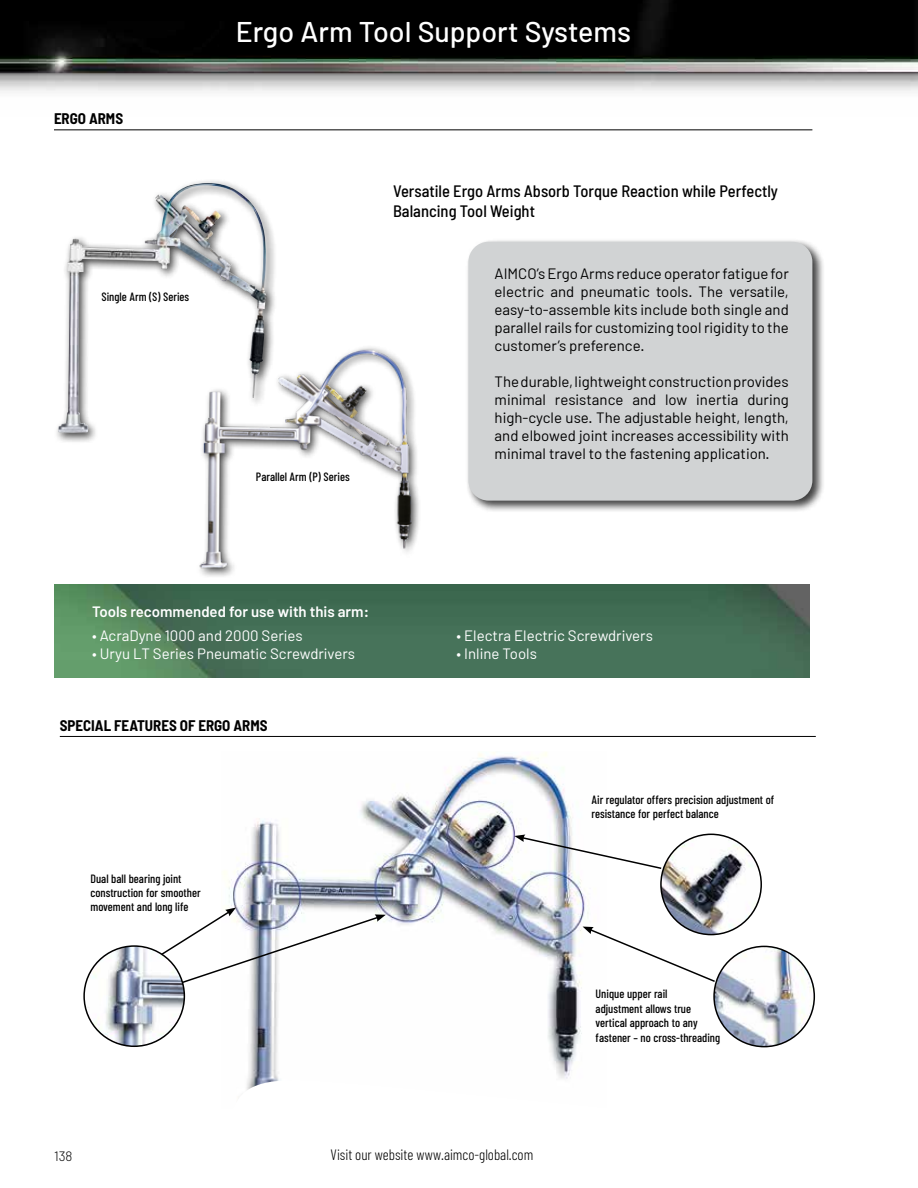
<style>
.page{position:relative;width:918px;height:1188px;background:#fff}
.page>*{position:absolute;margin:0;border:0;box-sizing:border-box;transform-origin:0 0}
.t1{font:500 28.5px "Barlow";color:#fff}
.t2{font:500 semi-condensed 16.5px/19.8px "Barlow";color:#000}
.t3{font:15px/18px "Barlow";color:#000;text-align:justify}
.t4{font:15px "Barlow";color:#fff}
.t5{font:300 15px "Barlow Condensed";color:#000}
.t6{font:600 15px "Barlow";color:#fff}
.t7{font:700 semi-condensed 15px "Barlow";color:#000}
.t8{font:300 13.5px "Barlow";color:#000}
.t9{font:500 12px/14.4px "Barlow Condensed";color:#000}
</style>
<div class="page">
<img style="left:0;top:0;width:918px;height:91px">
<div style="left:54px;top:178px;width:223px;height:266px;background:#000;opacity:.75"></div>
<img style="left:58px;top:185px;width:209px;height:248px">
<img style="left:193px;top:339px;width:226px;height:237px">
<img style="left:54px;top:585px;width:756px;height:93px">
<div style="left:465px;top:239px;width:360px;height:274px;background:#000;opacity:.75"></div>
<div style="left:468px;top:242px;width:344px;height:259px;background:#d1d3d4;border-radius:20px"></div>
<img style="left:223px;top:752px;width:369px;height:338px">
<svg style="left:514px;top:835px;width:149px;height:35px"></svg>
<svg style="left:583px;top:927px;width:134px;height:56px"></svg>
<svg style="left:141px;top:908px;width:245px;height:76px"></svg>
<img style="left:661px;top:834px;width:100px;height:101px;border-radius:50px">
<div style="left:660px;top:834px;width:102px;height:101px;border:2px solid #000;border-radius:50%"></div>
<img style="left:714px;top:946px;width:100px;height:101px;border-radius:50px">
<div style="left:713px;top:946px;width:102px;height:101px;border:2px solid #000;border-radius:50%"></div>
<img style="left:84px;top:946px;width:100px;height:100px;border-radius:50px">
<div style="left:83px;top:945px;width:102px;height:102px;border:2px solid #000;border-radius:50%"></div>
<hr style="left:60px;top:736px;width:756px;height:1px;background:#000">
<hr style="left:54px;top:129px;width:758px;height:1px;background:#000">
<p class="t7" style="left:54px;top:109px;width:71px">ERGO ARMS</p>
<p class="t9" style="left:102px;top:290px;width:89px">Single Arm (S) Series</p>
<h1 class="t1" style="left:236px;top:14px;width:397px">Ergo Arm Tool Support Systems</h1>
<p class="t2" style="left:393px;top:181px;width:386px">Versatile Ergo Arms Absorb Torque Reaction while Perfectly<br>Balancing Tool Weight</p>
<p class="t9" style="left:256px;top:469px;width:95px">Parallel Arm (P) Series</p>
<p class="t3" style="left:495px;top:265px;width:296px">AIMCO’s Ergo Arms reduce operator fatigue for electric and pneumatic tools. The versatile, easy-to-assemble kits include both single and parallel rails for customizing tool rigidity to the customer’s preference.</p>
<p class="t3" style="left:495px;top:373px;width:296px">The durable, lightweight construction provides minimal resistance and low inertia during high-cycle use. The adjustable height, length, and elbowed joint increases accessibility with minimal travel to the fastening application.</p>
<p class="t6" style="left:92px;top:602px;width:278px">Tools recommended for use with this arm:</p>
<p class="t4" style="left:92px;top:627px;width:212px">• AcraDyne 1000 and 2000 Series</p>
<p class="t4" style="left:457px;top:627px;width:198px">• Electra Electric Screwdrivers</p>
<p class="t4" style="left:92px;top:645px;width:265px">• Uryu LT Series Pneumatic Screwdrivers</p>
<p class="t4" style="left:457px;top:645px;width:82px">• Inline Tools</p>
<p class="t7" style="left:60px;top:716px;width:209px">SPECIAL FEATURES OF ERGO ARMS</p>
<p class="t9" style="left:90px;top:871px;width:112px">Dual ball bearing joint construction for smoother movement and long life</p>
<p class="t8" style="left:54px;top:1147px;width:20px">138</p>
<p class="t5" style="left:331px;top:1146px;width:204px">Visit our website www.aimco-global.com</p>
<p class="t9" style="left:592px;top:792px;width:184px">Air regulator offers precision adjustment of resistance for perfect balance</p>
<p class="t9" style="left:596px;top:987px;width:126px">Unique upper rail<br>adjustment allows true vertical approach to any fastener – no cross-threading</p>
</div>
